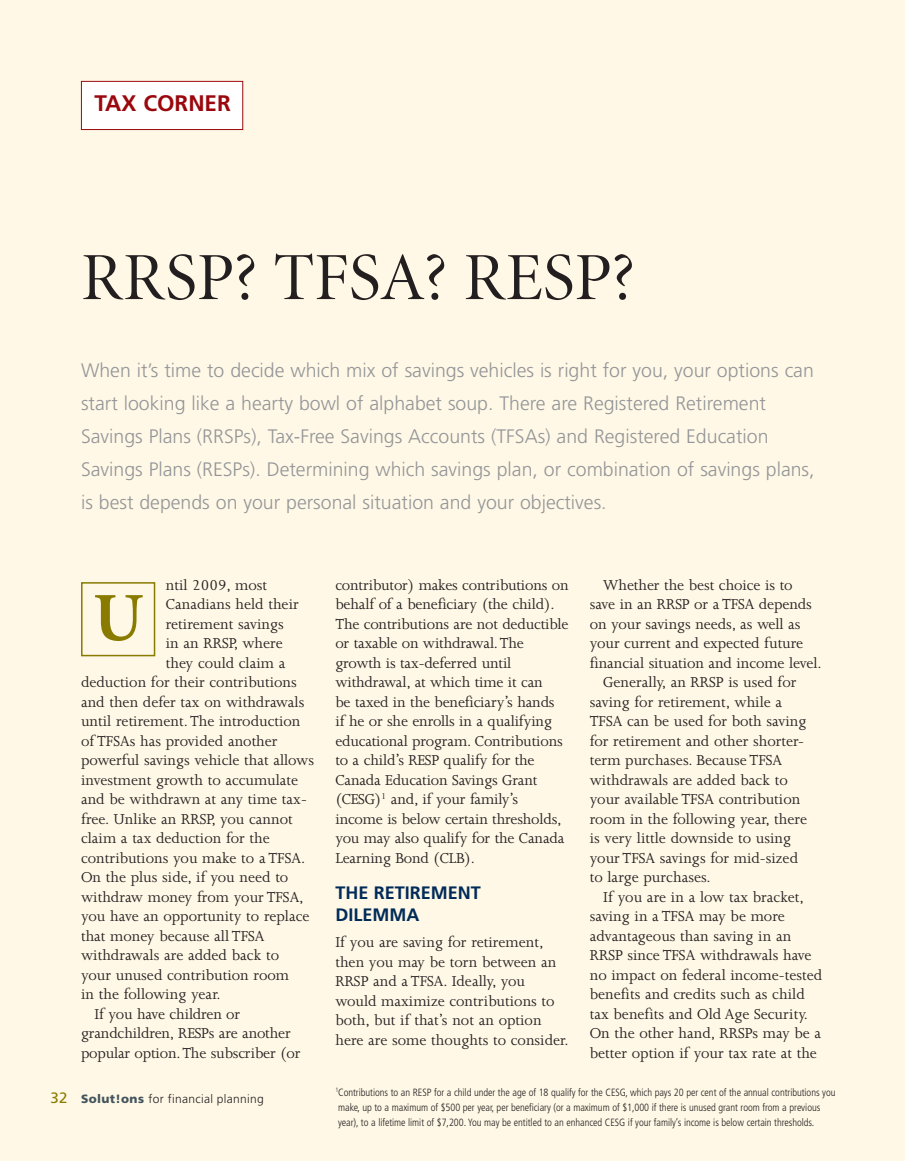
<style>
.page{position:relative;width:905px;height:1161px;background:#fff}
.page>*{position:absolute;margin:0;border:0;box-sizing:border-box;transform-origin:0 0}
.t1{font:700 69px "Minion";color:#897b00}
.t2{font:67.5px "Minion Display";color:#231f20}
.t3{font:700 22.5px "Frutiger";color:#9a080d}
.t4{font:300 19.5px/33px "Frutiger";color:#939598}
.t5{font:700 18px/22.5px "Frutiger";color:#002b59}
.t6{font:16.5px/19.5px "Joanna";color:#231f20}
.t7{font:300 12px "Frutiger";letter-spacing:.025em;color:#231f20}
.t8{font:300 condensed 10.5px/15px "Frutiger";letter-spacing:-.005em;color:#231f20}
.s1{font-weight:400;font-size:15px;color:#897b00}
.s2{font-weight:900;color:#43545c}
</style>
<div class="page">
<div style="left:0;top:0;width:904px;height:1161px;background:#fff8e6"></div>
<div style="left:81px;top:582px;width:74px;height:74px;border:2px solid #897b00"></div>
<div style="left:82px;top:82px;width:160px;height:47px;background:#fff"></div>
<div style="left:81px;top:81px;width:162px;height:49px;border:1px solid #9a080d"></div>
<h3 class="t3" style="left:94px;top:94px;width:138px">TAX CORNER</h3>
<h2 class="t2" style="left:81px;top:251px;width:555px">RRSP? TFSA? RESP?</h2>
<p class="t4" style="left:81px;top:355px;width:735px">When it’s time to decide which mix of savings vehicles is right for you, your options can start looking like a hearty bowl of alphabet soup. There are Registered Retirement Savings Plans (RRSPs), Tax-Free Savings Accounts (TFSAs) and Registered Education Savings Plans (RESPs). Determining which savings plan, or combination of savings plans, is best depends on your personal situation and your objectives.</p>
<p class="t6" style="left:166px;top:576px;width:103px">ntil 2009, most</p>
<p class="t6" style="left:166px;top:596px;width:134px">Canadians held their</p>
<p class="t6" style="left:166px;top:615px;width:120px">retirement savings</p>
<p class="t6" style="left:166px;top:635px;width:118px">in an RRSP, where</p>
<p class="t6" style="left:166px;top:654px;width:121px">they could claim a</p>
<p class="t6" style="left:81px;top:674px;width:217px">deduction for their contributions</p>
<p class="t6" style="left:81px;top:693px;width:225px">and then defer tax on withdrawals</p>
<p class="t6" style="left:81px;top:713px;width:221px">until retirement. The introduction</p>
<p class="t6" style="left:81px;top:732px;width:198px">of TFSAs has provided another</p>
<p class="t6" style="left:81px;top:752px;width:234px">powerful savings vehicle that allows</p>
<p class="t6" style="left:81px;top:771px;width:218px">investment growth to accumulate</p>
<p class="t6" style="left:81px;top:791px;width:227px">and be withdrawn at any time tax-</p>
<p class="t6" style="left:81px;top:810px;width:213px">free. Unlike an RRSP, you cannot</p>
<p class="t6" style="left:81px;top:830px;width:190px">claim a tax deduction for the</p>
<p class="t6" style="left:81px;top:849px;width:226px">contributions you make to a TFSA.</p>
<p class="t6" style="left:81px;top:869px;width:209px">On the plus side, if you need to</p>
<p class="t6" style="left:81px;top:888px;width:224px">withdraw money from your TFSA,</p>
<p class="t6" style="left:81px;top:908px;width:230px">you have an opportunity to replace</p>
<p class="t6" style="left:81px;top:927px;width:185px">that money because all TFSA</p>
<p class="t6" style="left:81px;top:947px;width:200px">withdrawals are added back to</p>
<p class="t6" style="left:81px;top:966px;width:209px">your unused contribution room</p>
<p class="t6" style="left:81px;top:986px;width:141px">in the following year.</p>
<p class="t6" style="left:95px;top:1005px;width:147px">If you have children or</p>
<p class="t6" style="left:81px;top:1025px;width:211px">grandchildren, RESPs are another</p>
<p class="t6" style="left:81px;top:1044px;width:221px">popular option. The subscriber (or</p>
<h1 class="t1" style="left:93px;top:591px;width:51px">U</h1>
<p class="t7" style="left:50px;top:1094px;width:215px"><span class="s1">32</span> <span class="s2">Solut!ons</span> for financial planning</p>
<p class="t6" style="left:335px;top:576px;width:235px">contributor) makes contributions on behalf of a beneficiary (the child).<br>The contributions are not deductible or taxable on withdrawal. The growth is tax-deferred until withdrawal, at which time it can<br>be taxed in the beneficiary’s hands<br>if he or she enrolls in a qualifying educational program. Contributions to a child’s RESP qualify for the Canada Education Savings Grant (CESG)<sup>1</sup> and, if your family’s income is below certain thresholds, you may also qualify for the Canada Learning Bond (CLB).</p>
<p class="t5" style="left:335px;top:882px;width:147px">THE RETIREMENT<br>DILEMMA</p>
<p class="t6" style="left:335px;top:934px;width:235px">If you are saving for retirement, then you may be torn between an<br>RRSP and a TFSA. Ideally, you would maximize contributions to both, but if that’s not an option here are some thoughts to consider.</p>
<p class="t6" style="left:603px;top:576px;width:191px">Whether the best choice is to</p>
<p class="t6" style="left:589px;top:596px;width:224px">save in an RRSP or a TFSA depends</p>
<p class="t6" style="left:589px;top:615px;width:212px">on your savings needs, as well as</p>
<p class="t6" style="left:589px;top:635px;width:215px">your current and expected future</p>
<p class="t6" style="left:589px;top:654px;width:233px">financial situation and income level.</p>
<p class="t6" style="left:603px;top:674px;width:195px">Generally, an RRSP is used for</p>
<p class="t6" style="left:589px;top:693px;width:194px">saving for retirement, while a</p>
<p class="t6" style="left:589px;top:713px;width:218px">TFSA can be used for both saving</p>
<p class="t6" style="left:589px;top:732px;width:216px">for retirement and other shorter-</p>
<p class="t6" style="left:589px;top:752px;width:194px">term purchases. Because TFSA</p>
<p class="t6" style="left:589px;top:771px;width:200px">withdrawals are added back to</p>
<p class="t6" style="left:589px;top:791px;width:212px">your available TFSA contribution</p>
<p class="t6" style="left:589px;top:810px;width:219px">room in the following year, there</p>
<p class="t6" style="left:589px;top:830px;width:203px">is very little downside to using</p>
<p class="t6" style="left:589px;top:849px;width:210px">your TFSA savings for mid-sized</p>
<p class="t6" style="left:589px;top:869px;width:122px">to large purchases.</p>
<p class="t6" style="left:603px;top:888px;width:202px">If you are in a low tax bracket,</p>
<p class="t6" style="left:589px;top:908px;width:197px">saving in a TFSA may be more</p>
<p class="t6" style="left:589px;top:927px;width:203px">advantageous than saving in an</p>
<p class="t6" style="left:589px;top:947px;width:223px">RRSP since TFSA withdrawals have</p>
<p class="t6" style="left:589px;top:966px;width:234px">no impact on federal income-tested</p>
<p class="t6" style="left:589px;top:986px;width:216px">benefits and credits such as child</p>
<p class="t6" style="left:589px;top:1005px;width:219px">tax benefits and Old Age Security.</p>
<p class="t6" style="left:589px;top:1025px;width:233px">On the other hand, RRSPs may be a</p>
<p class="t6" style="left:589px;top:1044px;width:229px">better option if your tax rate at the</p>
<p class="t8" style="left:335px;top:1085px;width:501px"><sup>1</sup>Contributions to an RESP for a child under the age of 18 qualify for the CESG, which pays 20 per cent of the annual contributions you make, up to a maximum of $500 per year, per beneficiary (or a maximum of $1,000 if there is unused grant room from a previous year), to a lifetime limit of $7,200. You may be entitled to an enhanced CESG if your family’s income is below certain thresholds.</p>
</div>
